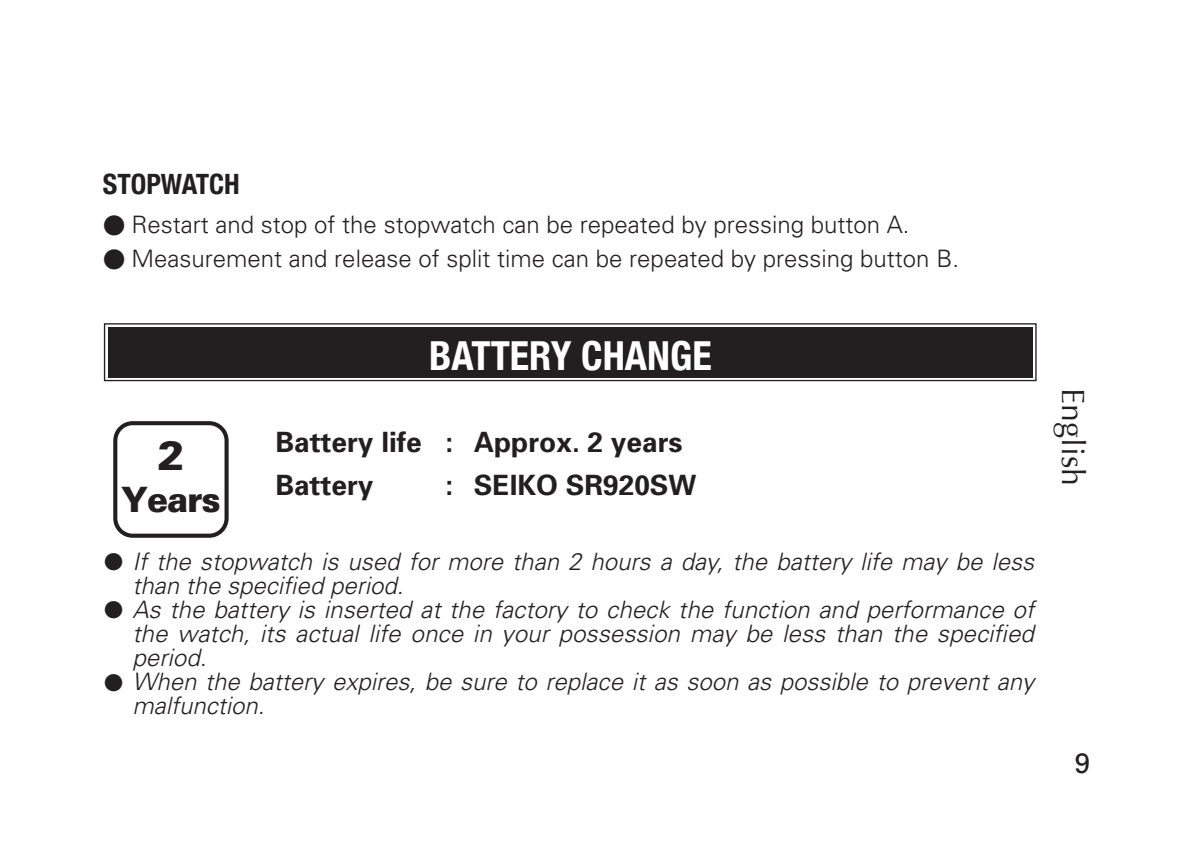
<style>
.page{position:relative;width:1203px;height:862px;background:#fff}
.page>*{position:absolute;margin:0;border:0;box-sizing:border-box;transform-origin:0 0}
.t1{font:900 41.2px "Univers";color:#231f20}
.t2{font:700 condensed 40px "Helvetica Neue";color:#fff}
.t3{font:900 34.8px "Univers";letter-spacing:-.035em;color:#231f20}
.t4{font:32px "Optima";color:#231f20}
.t5{font:700 28px/42.4px "Univers";color:#231f20}
.t6{font:700 condensed 28px "Helvetica Neue";color:#231f20}
.t7{font:28px "Univers";color:#231f20}
.t8{font:italic 300 24px/24px "Univers";color:#231f20}
.t9{font:300 24px "Univers";color:#231f20}
</style>
<div class="page">
<svg style="left:103px;top:323px;width:933px;height:59px;background:#393536"></svg>
<div style="left:110px;top:330px;width:919px;height:44px;border:1px solid #231f20"></div>
<div style="left:113px;top:421px;width:115px;height:117px;border:4px solid #231f20;border-radius:17px"></div>
<p class="t6" style="left:103px;top:167px;width:138px">STOPWATCH</p>
<p class="t9" style="left:103px;top:210px;width:807px">● Restart and stop of the stopwatch can be repeated by pressing button A.</p>
<p class="t9" style="left:103px;top:244px;width:857px">● Measurement and release of split time can be repeated by pressing button B.</p>
<h2 class="t2" style="left:429px;top:331px;width:284px">BATTERY CHANGE</h2>
<p class="t5" style="left:275px;top:421px;width:408px">Battery life : Approx. 2 years<br>Battery</p>
<h1 class="t1" style="left:157px;top:430px;width:29px">2</h1>
<h3 class="t3" style="left:121px;top:478px;width:101px">Years</h3>
<p class="t8" style="left:132px;top:549px;width:903px;text-indent:-28px">● If the stopwatch is used for more than 2 hours a day, the battery life may be less than the specified period.</p>
<p class="t8" style="left:132px;top:597px;width:903px;text-align:justify;text-indent:-28px">● As the battery is inserted at the factory to check the function and performance of the watch, its actual life once in your possession may be less than the specified period.</p>
<p class="t8" style="left:132px;top:670px;width:903px;text-indent:-28px">● When the battery expires, be sure to replace it as soon as possible to prevent any malfunction.</p>
<p class="t5" style="left:445px;top:464px;width:252px">: SEIKO SR920SW</p>
<h3 class="t4" style="left:1091px;top:388px;width:99px;rotate:90deg">English</h3>
<p class="t7" style="left:1074px;top:746px;width:17px">9</p>
</div>
